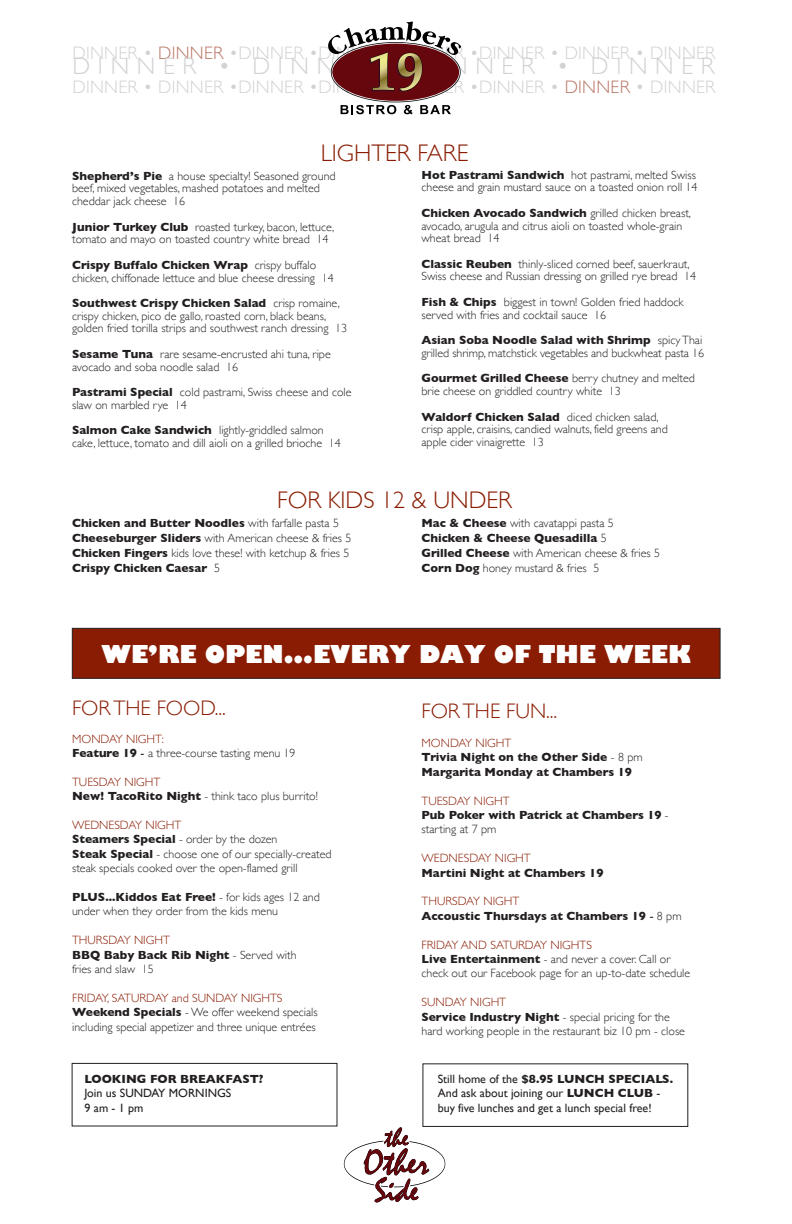
<style>
.page{position:relative;width:792px;height:1224px;background:#fff}
.page>*{position:absolute;margin:0;border:0;box-sizing:border-box;transform-origin:0 0}
.t1{font:800 24px "Gill Sans";color:#fff}
.t2{font:300 24px "Gill Sans";letter-spacing:.32em;color:#d1d2d4}
.t3{font:300 24px "Gill Sans";color:#891c02}
.t4{font:300 21px "Gill Sans";color:#891c02}
.t5{font:300 18px "Gill Sans";letter-spacing:.015em;color:#d1d2d4}
.t6{font:300 12px/12.7px "Gill Sans";color:#231f20}
.t7{font:700 12px/14.4px "Gill Sans";color:#231f20}
.t8{font:12px/14.4px "Gill Sans";color:#231f20}
.t9{font:300 12px "Gill Sans";color:#891c02}
.s1{color:rgb(137 28 2/.6)}
.s2{font-weight:700}
.s3{color:#891c02}
.s4{font-weight:400}
.s5{font-weight:300;color:#891c02}
.s6{font-weight:300}
</style>
<div class="page">
<div style="left:72px;top:628px;width:649px;height:51px;background:#891c02;border:1px solid #231f20"></div>
<svg style="left:328px;top:22px;width:133px;height:92px"></svg>
<svg style="left:344px;top:1127px;width:101px;height:76px"></svg>
<div style="left:72px;top:1063px;width:266px;height:64px;background:#fff;border:1px solid #231f20"></div>
<div style="left:422px;top:1063px;width:266px;height:64px;background:#fff;border:1px solid #231f20"></div>
<h3 class="t5" style="left:73px;top:42px;width:645px">DINNER • <span class="s1">DINNER</span> •DINNER •DINNER •DINNER •DINNER • DINNER • DINNER</h3>
<h1 class="t2" style="left:73px;top:52px;width:284px">DINNER • DINNE</h1>
<h1 class="t2" style="left:391px;top:52px;width:325px">•DINNER • DINNER</h1>
<h3 class="t5" style="left:73px;top:76px;width:645px">DINNER • DINNER •DINNER •DINNER •DINNER •DINNER • <span class="s1">DINNER</span> • DINNER</h3>
<h1 class="t3" style="left:321px;top:139px;width:149px">LIGHTER FARE</h1>
<p class="t6" style="left:72px;top:169px;width:265px"><span class="s2">Shepherd’s Pie</span> a house specialty! Seasoned ground beef, mixed vegetables, mashed potatoes and melted cheddar jack cheese 16</p>
<p class="t6" style="left:72px;top:220px;width:264px"><span class="s2">Junior Turkey Club</span> roasted turkey, bacon, lettuce, tomato and mayo on toasted country white bread 14</p>
<p class="t6" style="left:72px;top:258px;width:263px"><span class="s2">Crispy Buffalo Chicken Wrap</span> crispy buffalo chicken, chiffonade lettuce and blue cheese dressing 14</p>
<p class="t6" style="left:72px;top:297px;width:277px"><span class="s2">Southwest Crispy Chicken Salad</span> crisp romaine, crispy chicken, pico de gallo, roasted corn, black beans, golden fried torilla strips and southwest ranch dressing 13</p>
<p class="t6" style="left:72px;top:348px;width:260px"><span class="s2">Sesame Tuna</span> rare sesame-encrusted ahi tuna, ripe avocado and soba noodle salad 16</p>
<p class="t6" style="left:72px;top:386px;width:281px"><span class="s2">Pastrami Special</span> cold pastrami, Swiss cheese and cole slaw on marbled rye 14</p>
<p class="t6" style="left:72px;top:424px;width:270px"><span class="s2">Salmon Cake Sandwich</span> lightly-griddled salmon cake, lettuce, tomato and dill aioli on a grilled brioche 14</p>
<p class="t6" style="left:422px;top:168px;width:278px"><span class="s2">Hot Pastrami Sandwich</span> hot pastrami, melted Swiss cheese and grain mustard sauce on a toasted onion roll 14</p>
<p class="t6" style="left:422px;top:206px;width:271px"><span class="s2">Chicken Avocado Sandwich</span> grilled chicken breast, avocado, arugula and citrus aioli on toasted whole-grain wheat bread 14</p>
<p class="t6" style="left:422px;top:257px;width:276px"><span class="s2">Classic Reuben</span> thinly-sliced corned beef, sauerkraut,<br>Swiss cheese and Russian dressing on grilled rye bread 14</p>
<p class="t6" style="left:422px;top:296px;width:264px"><span class="s2">Fish &amp; Chips</span> biggest in town! Golden fried haddock served with fries and cocktail sauce 16</p>
<p class="t6" style="left:422px;top:334px;width:284px"><span class="s2">Asian Soba Noodle Salad with Shrimp</span> spicy Thai grilled shrimp, matchstick vegetables and buckwheat pasta 16</p>
<p class="t6" style="left:422px;top:372px;width:275px"><span class="s2">Gourmet Grilled Cheese</span> berry chutney and melted brie cheese on griddled country white 13</p>
<p class="t6" style="left:422px;top:410px;width:248px"><span class="s2">Waldorf Chicken Salad</span> diced chicken salad, crisp apple, craisins, candied walnuts, field greens and apple cider vinaigrette 13</p>
<h1 class="t3" style="left:277px;top:486px;width:236px">FOR KIDS 12 &amp; UNDER</h1>
<p class="t6" style="left:72px;top:516px;width:281px;line-height:15px"><span class="s2">Chicken and Butter Noodles</span> with farfalle pasta 5<br><span class="s2">Cheeseburger Sliders</span> with American cheese &amp; fries 5<br><span class="s2">Chicken Fingers</span> kids love these! with ketchup &amp; fries 5<br><span class="s2">Crispy Chicken Caesar</span> 5</p>
<p class="t6" style="left:422px;top:516px;width:240px;line-height:15px"><span class="s2">Mac &amp; Cheese</span> with cavatappi pasta 5<br><span class="s2">Chicken &amp; Cheese Quesadilla</span> 5<br><span class="s2">Grilled Cheese</span> with American cheese &amp; fries 5<br><span class="s2">Corn Dog</span> honey mustard &amp; fries 5</p>
<h1 class="t1" style="left:102px;top:639px;width:591px">WE’RE OPEN...EVERY DAY OF THE WEEK</h1>
<h2 class="t4" style="left:72px;top:696px;width:155px">FOR THE FOOD...</h2>
<p class="t6" style="left:72px;top:732px;width:225px;line-height:14.4px"><span class="s3">MONDAY NIGHT:<br></span><span class="s2">Feature 19</span> <span class="s4">-</span> a three-course tasting menu 19</p>
<p class="t6" style="left:72px;top:775px;width:247px;line-height:14.4px"><span class="s3">TUESDAY NIGHT<br></span><span class="s2">New! TacoRito Night</span> - think taco plus burrito!</p>
<p class="t6" style="left:72px;top:818px;width:261px;line-height:14.4px"><span class="s3">WEDNESDAY NIGHT<br></span><span class="s2">Steamers Special</span> - order by the dozen<br><span class="s2">Steak Special</span> - choose one of our specially-created steak specials cooked over the open-flamed grill</p>
<p class="t6" style="left:72px;top:890px;width:249px;line-height:14.4px"><span class="s2">PLUS...Kiddos Eat Free!</span> - for kids ages 12 and under when they order from the kids menu</p>
<p class="t6" style="left:72px;top:933px;width:226px;line-height:14.4px"><span class="s3">THURSDAY NIGHT<br></span><span class="s2">BBQ Baby Back Rib Night</span> - Served with fries and slaw 15</p>
<p class="t6" style="left:72px;top:991px;width:247px;line-height:14.4px"><span class="s3">FRIDAY, SATURDAY and SUNDAY NIGHTS<br></span><span class="s2">Weekend Specials</span> - We offer weekend specials including special appetizer and three unique entrées</p>
<p class="t7" style="left:85px;top:1071px;width:180px">LOOKING FOR BREAKFAST?</p>
<p class="t8" style="left:85px;top:1086px;width:148px">Join us SUNDAY MORNINGS<br>9 am - 1 pm</p>
<h2 class="t4" style="left:422px;top:699px;width:137px">FOR THE FUN...</h2>
<p class="t7" style="left:422px;top:736px;width:223px"><span class="s5">MONDAY NIGHT<br></span>Trivia Night on the Other Side <span class="s6">- 8 pm<br></span>Margarita Monday at Chambers 19</p>
<p class="t7" style="left:422px;top:793px;width:249px"><span class="s5">TUESDAY NIGHT<br></span>Pub Poker with Patrick at Chambers 19 <span class="s6">- starting at 7 pm</span></p>
<p class="t9" style="left:422px;top:851px;width:111px">WEDNESDAY NIGHT</p>
<p class="t7" style="left:422px;top:865px;width:184px">Martini Night at Chambers 19</p>
<p class="t7" style="left:422px;top:894px;width:262px"><span class="s5">THURSDAY NIGHT<br></span>Accoustic Thursdays at Chambers 19 <span class="s4">-</span> <span class="s6">8 pm</span></p>
<p class="t6" style="left:422px;top:937px;width:270px;line-height:14.4px"><span class="s3">FRIDAY AND SATURDAY NIGHTS<br></span><span class="s2">Live Entertainment</span> - and never a cover. Call or check out our Facebook page for an up-to-date schedule</p>
<p class="t6" style="left:422px;top:995px;width:265px;line-height:14.4px"><span class="s3">SUNDAY NIGHT<br></span><span class="s2">Service Industry Night</span> - special pricing for the hard working people in the restaurant biz 10 pm - close</p>
<p class="t8" style="left:438px;top:1071px;width:237px">Still home of the <span class="s2">$8.95 LUNCH SPECIALS.<br></span>And ask about joining our <span class="s2">LUNCH CLUB</span> - buy five lunches and get a lunch special free!</p>
</div>
